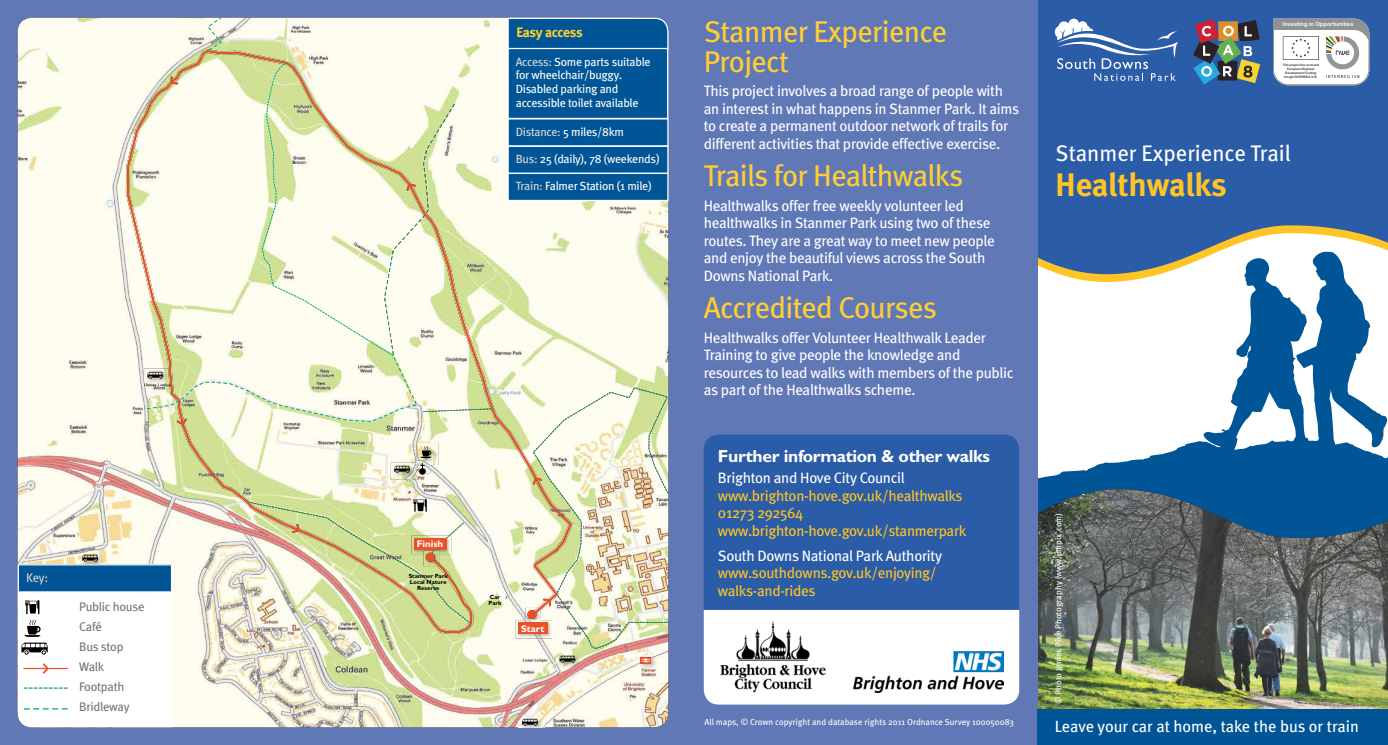
<style>
.page{position:relative;width:1388px;height:745px;background:#fff}
.page>*{position:absolute;margin:0;border:0;box-sizing:border-box;transform-origin:0 0}
.t1{font:700 32.5px "Meta";letter-spacing:-.005em;color:#ffc425}
.t2{font:30px/30px "Meta";letter-spacing:-.02em;color:#ffce35}
.t3{font:22.5px "Meta";color:#fff}
.t4{font:700 17.5px "Gill Sans";letter-spacing:-.02em;color:#fff}
.t5{font:16.25px "Meta";color:#fff}
.t6{font:15px/17.5px "Meta";letter-spacing:-.02em;color:#fff}
.t7{font:15px/17.5px "Meta";letter-spacing:-.02em;color:#ffc425}
.t8{font:700 13.75px "Meta";letter-spacing:-.03em;color:#ffce35}
.t9{font:12.5px/20.1px "Meta";letter-spacing:-.02em;color:#7c736d}
.t10{font:12.5px "Meta";color:#d5d2cf}
.t11{font:11.88px/13.8px "Meta";letter-spacing:-.025em;color:#fff}
.t12{font:700 9.62px "Gill Sans";color:#fff}
.t13{font:8.75px "Meta";color:#fff}
.t14{font:700 6px/6px "Gill Sans";color:#000}
.t15{font:5.62px "Arial Rounded MT Bold";color:#fff}
.t16{font:3.12px/4.2px "Arial Rounded MT Bold";color:#313033;text-align:center;scale:.93 1}
.s1{color:#dcd9d7}
</style>
<div class="page">
<svg style="left:1036px;top:439px;width:351px;height:48px;fill:#005596"></svg>
<img style="left:1036px;top:487px;width:351px;height:222px">
<img style="left:1036px;top:489px;width:351px;height:49px">
<svg style="left:1036px;top:0;width:351px;height:276px;background:#3864a5"></svg>
<div style="left:0;top:0;width:1036px;height:744px;background:#6178b7"></div>
<img style="left:18px;top:18px;width:650px;height:708px">
<img style="left:126px;top:98px;width:1px;height:204px">
<img style="left:528px;top:387px;width:140px;height:261px">
<svg style="left:127px;top:50px;width:444px;height:582px;background:#eae9cc"></svg>
<svg style="left:146px;top:18px;width:272px;height:404px;background:#f3f2de"></svg>
<img style="left:423px;top:553px;width:4px;height:12px">
<img style="left:515px;top:619px;width:37px;height:19px">
<img style="left:525px;top:619px;width:16px;height:3px">
<div style="left:518px;top:622px;width:29px;height:11px;background:#ea5329"></div>
<img style="left:411px;top:535px;width:40px;height:18px">
<img style="left:433px;top:535px;width:17px;height:15px">
<svg style="left:427px;top:550px;width:12px;height:15px"></svg>
<div style="left:414px;top:537px;width:32px;height:12px;background:#ea5329"></div>
<svg style="left:261px;top:61px;width:194px;height:295px;background:#f1f2d8"></svg>
<img style="left:637px;top:653px;width:20px;height:17px">
<svg style="left:640px;top:656px;width:11px;height:7px"></svg>
<svg style="left:641px;top:657px;width:8px;height:5px"></svg>
<img style="left:417px;top:442px;width:21px;height:22px">
<img style="left:556px;top:652px;width:26px;height:17px">
<svg style="left:559px;top:655px;width:16px;height:7px"></svg>
<img style="left:518px;top:715px;width:26px;height:11px">
<svg style="left:522px;top:718px;width:16px;height:7px"></svg>
<img style="left:79px;top:551px;width:26px;height:13px">
<svg style="left:82px;top:554px;width:16px;height:7px"></svg>
<img style="left:391px;top:462px;width:26px;height:17px">
<svg style="left:417px;top:446px;width:14px;height:25px"></svg>
<svg style="left:394px;top:465px;width:16px;height:7px"></svg>
<img style="left:144px;top:368px;width:3px;height:17px">
<svg style="left:147px;top:368px;width:23px;height:17px"></svg>
<svg style="left:413px;top:498px;width:14px;height:13px"></svg>
<svg style="left:507px;top:17px;width:162px;height:33px;background:#13609c"></svg>
<div style="left:703px;top:434px;width:316px;height:270px;background:#2b5ca7;border-radius:15px"></div>
<div style="left:703px;top:609px;width:316px;height:95px;background:#fff"></div>
<div style="left:508px;top:119px;width:160px;height:27px;background:#005596"></div>
<div style="left:507px;top:118px;width:161px;height:28px;border:1px solid #fff"></div>
<div style="left:508px;top:146px;width:160px;height:27px;background:#005596"></div>
<div style="left:507px;top:146px;width:161px;height:28px;border:1px solid #fff"></div>
<div style="left:508px;top:173px;width:160px;height:27px;background:#005596"></div>
<div style="left:507px;top:173px;width:161px;height:28px;border:1px solid #fff"></div>
<img style="left:717px;top:619px;width:111px;height:74px">
<img style="left:853px;top:651px;width:150px;height:40px">
<svg style="left:1203px;top:250px;width:183px;height:203px"></svg>
<div style="left:18px;top:564px;width:153px;height:27px;background:#005596"></div>
<div style="left:18px;top:564px;width:154px;height:28px;border:1px solid #fff"></div>
<div style="left:17px;top:591px;width:156px;height:136px;background:#fff"></div>
<div style="left:1036px;top:709px;width:351px;height:35px;background:#005596"></div>
<div style="left:508px;top:48px;width:159px;height:70px;background:#005596"></div>
<div style="left:507px;top:48px;width:161px;height:71px;border:1px solid #fff"></div>
<svg style="left:1054px;top:18px;width:123px;height:63px;background:#5079b6"></svg>
<svg style="left:1192px;top:19px;width:68px;height:65px;background:#687075"></svg>
<svg style="left:1272px;top:19px;width:97px;height:66px"></svg>
<p class="t10" style="left:26px;top:570px;width:24px">Key:</p>
<p class="t9" style="left:79px;top:595px;width:67px">Public house<br>Café<br>Bus stop<br>Walk<br>Footpath<br>Bridleway</p>
<p class="t12" style="left:417px;top:537px;width:28px">Finish</p>
<p class="t14" style="left:408px;top:572px;width:41px;text-align:center">Stanmer Park<br>Local Nature<br>Reserve</p>
<p class="t8" style="left:516px;top:24px;width:68px">Easy access</p>
<h2 class="t2" style="left:703px;top:16px;width:245px">Stanmer Experience<br>Project</h2>
<p class="t6" style="left:703px;top:82px;width:317px">This project involves a broad range of people with an interest in what happens in Stanmer Park. It aims to create a permanent outdoor network of trails for different activities that provide effective exercise.</p>
<h2 class="t2" style="left:703px;top:160px;width:261px">Trails for Healthwalks</h2>
<p class="t6" style="left:703px;top:196px;width:292px">Healthwalks offer free weekly volunteer led healthwalks in Stanmer Park using two of these routes. They are a great way to meet new people and enjoy the beautiful views across the South Downs National Park.</p>
<h2 class="t2" style="left:703px;top:292px;width:235px">Accredited Courses</h2>
<p class="t6" style="left:703px;top:328px;width:311px">Healthwalks offer Volunteer Healthwalk Leader Training to give people the knowledge and resources to lead walks with members of the public as part of the Healthwalks scheme.</p>
<p class="t11" style="left:516px;top:54px;width:136px"><span class="s1">Access:</span> Some parts suitable for wheelchair/buggy.<br>Disabled parking and accessible toilet available</p>
<p class="t11" style="left:516px;top:125px;width:110px"><span class="s1">Distance:</span> 5 miles/8km</p>
<p class="t11" style="left:516px;top:152px;width:145px"><span class="s1">Bus:</span> 25 (daily), 78 (weekends)</p>
<p class="t11" style="left:516px;top:179px;width:137px"><span class="s1">Train:</span> Falmer Station (1 mile)</p>
<p class="t14" style="left:488px;top:593px;width:14px">Car<br>Park</p>
<p class="t12" style="left:521px;top:622px;width:25px">Start</p>
<p class="t4" style="left:718px;top:445px;width:273px">Further information &amp; other walks</p>
<p class="t6" style="left:718px;top:469px;width:188px">Brighton and Hove City Council</p>
<p class="t7" style="left:718px;top:486px;width:250px">www.brighton-hove.gov.uk/healthwalks<br>01273 292564 www.brighton-hove.gov.uk/stanmerpark</p>
<p class="t6" style="left:718px;top:546px;width:226px">South Downs National Park Authority</p>
<p class="t7" style="left:718px;top:563px;width:220px">www.southdowns.gov.uk/enjoying/ walks-and-rides</p>
<p class="t13" style="left:704px;top:716px;width:311px">All maps, © Crown copyright and database rights 2011 Ordnance Survey 100050083</p>
<p class="t15" style="left:1282px;top:21px;width:72px">Investing in Opportunities</p>
<p class="t16" style="left:1282px;top:62px;width:40px">This project has received<br>European Regional<br>Development Funding thrugh INTERREG IV B.</p>
<h3 class="t3" style="left:1055px;top:140px;width:236px">Stanmer Experience Trail</h3>
<h1 class="t1" style="left:1055px;top:165px;width:172px">Healthwalks</h1>
<p class="t13" style="left:1053px;top:703px;width:193px;rotate:-90deg">© Photo James Pike Photography (www.jimpix.com)</p>
<p class="t5" style="left:1054px;top:716px;width:305px">Leave your car at home, take the bus or train</p>
</div>
